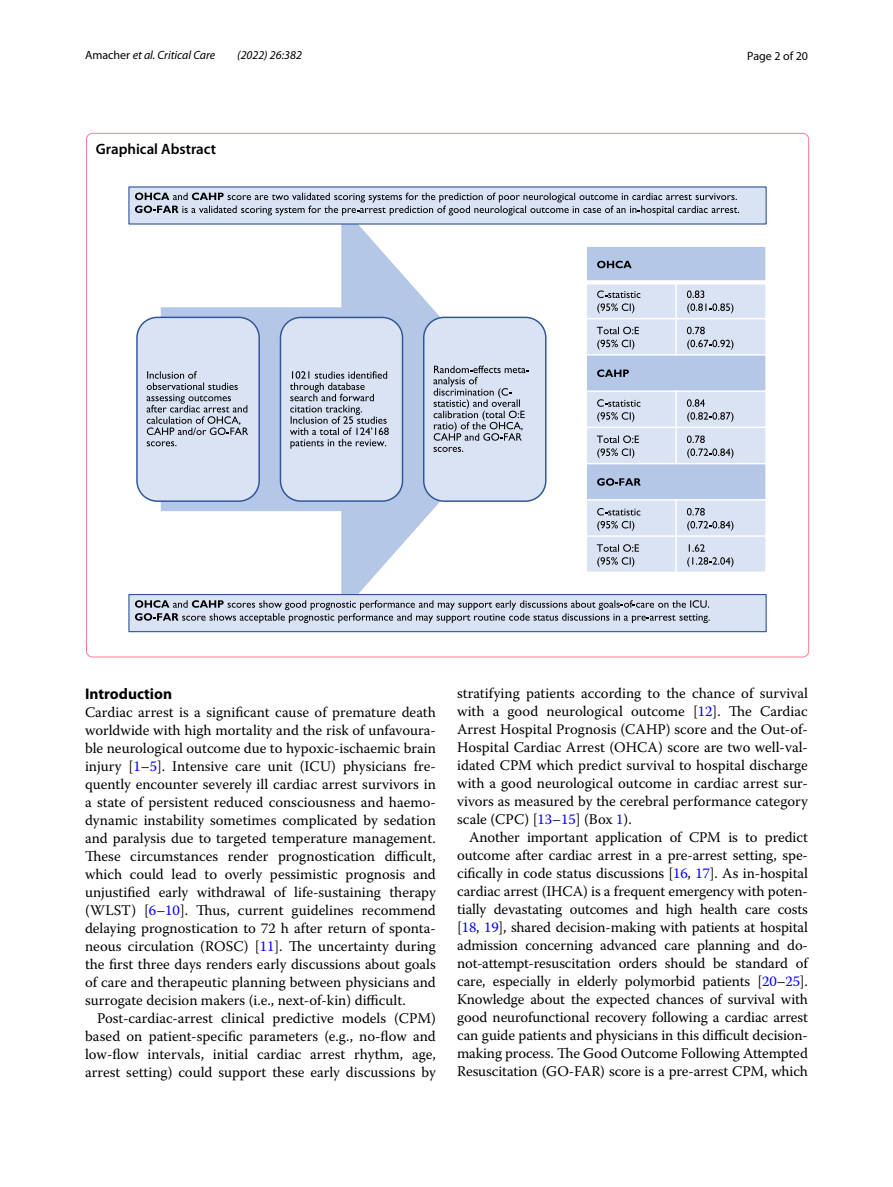
<style>
.page{position:relative;width:893px;height:1187px;background:#fff}
.page>*{position:absolute;margin:0;border:0;box-sizing:border-box;transform-origin:0 0}
.t1{font:700 15.45px "Myriad Pro";color:#000}
.t2{font:600 15px "Myriad Pro";color:#000}
.t3{font:14.7px/18px "Warnock Pro";color:#000;text-align:justify}
.t4{font:italic 12px "Myriad Pro";color:#000}
.t5{font:12px "Myriad Pro";color:#000}
.s1{font-style:normal}
.s2{color:#00f}
</style>
<div class="page">
<svg style="left:161px;top:224px;width:361px;height:370px"></svg>
<div style="left:137px;top:317px;width:122px;height:184px;background:#dae3f3;border-radius:20px"></div>
<div style="left:136px;top:316px;width:124px;height:186px;border:1px solid #2f5597;border-radius:20px"></div>
<svg style="left:147px;top:371px;width:101px;height:64px"></svg>
<svg style="left:147px;top:441px;width:30px;height:5px"></svg>
<div style="left:280px;top:317px;width:122px;height:184px;background:#dae3f3;border-radius:20px"></div>
<div style="left:280px;top:317px;width:123px;height:185px;border:1px solid #2f5597;border-radius:20px"></div>
<svg style="left:290px;top:371px;width:99px;height:77px"></svg>
<div style="left:424px;top:317px;width:122px;height:184px;background:#dae3f3;border-radius:20px"></div>
<div style="left:423px;top:316px;width:123px;height:186px;border:1px solid #2f5597;border-radius:20px"></div>
<svg style="left:433px;top:365px;width:96px;height:75px"></svg>
<svg style="left:434px;top:447px;width:29px;height:5px"></svg>
<div style="left:128px;top:186px;width:639px;height:38px;background:#dae3f3"></div>
<svg style="left:135px;top:192px;width:604px;height:23px"></svg>
<div style="left:586px;top:246px;width:180px;height:36px;background:#b4c7e7"></div>
<div style="left:586px;top:282px;width:90px;height:36px;background:#dae3f3"></div>
<div style="left:676px;top:282px;width:90px;height:36px;background:#dae3f3"></div>
<div style="left:586px;top:318px;width:90px;height:37px;background:#dae3f3"></div>
<div style="left:676px;top:318px;width:90px;height:37px;background:#dae3f3"></div>
<div style="left:586px;top:355px;width:180px;height:36px;background:#b4c7e7"></div>
<div style="left:586px;top:391px;width:90px;height:36px;background:#dae3f3"></div>
<div style="left:676px;top:391px;width:90px;height:36px;background:#dae3f3"></div>
<div style="left:586px;top:427px;width:90px;height:36px;background:#dae3f3"></div>
<div style="left:676px;top:427px;width:90px;height:36px;background:#dae3f3"></div>
<div style="left:586px;top:463px;width:180px;height:37px;background:#b4c7e7"></div>
<div style="left:586px;top:500px;width:90px;height:36px;background:#dae3f3"></div>
<div style="left:676px;top:500px;width:90px;height:36px;background:#dae3f3"></div>
<div style="left:586px;top:536px;width:90px;height:36px;background:#dae3f3"></div>
<div style="left:676px;top:536px;width:90px;height:36px;background:#dae3f3"></div>
<hr style="left:675px;top:280px;width:2px;height:75px;background:#fff">
<hr style="left:675px;top:390px;width:2px;height:74px;background:#fff">
<hr style="left:675px;top:499px;width:2px;height:74px;background:#fff">
<svg style="left:587px;top:280px;width:178px;height:4px"></svg>
<hr style="left:585px;top:318px;width:182px;height:1px;background:#fff">
<hr style="left:585px;top:354px;width:182px;height:1px;background:#fff">
<hr style="left:585px;top:390px;width:182px;height:2px;background:#fff">
<hr style="left:585px;top:426px;width:182px;height:2px;background:#fff">
<hr style="left:585px;top:463px;width:182px;height:1px;background:#fff">
<hr style="left:585px;top:499px;width:182px;height:1px;background:#fff">
<hr style="left:585px;top:535px;width:182px;height:1px;background:#fff">
<hr style="left:585px;top:245px;width:2px;height:328px;background:#fff">
<hr style="left:765px;top:245px;width:2px;height:328px;background:#fff">
<hr style="left:585px;top:245px;width:182px;height:2px;background:#fff">
<hr style="left:585px;top:571px;width:182px;height:2px;background:#fff">
<svg style="left:597px;top:261px;width:35px;height:7px"></svg>
<svg style="left:597px;top:290px;width:43px;height:23px"></svg>
<svg style="left:687px;top:290px;width:46px;height:23px"></svg>
<svg style="left:597px;top:327px;width:42px;height:22px"></svg>
<svg style="left:687px;top:327px;width:18px;height:7px"></svg>
<svg style="left:687px;top:340px;width:46px;height:9px"></svg>
<svg style="left:597px;top:369px;width:32px;height:8px"></svg>
<svg style="left:597px;top:399px;width:43px;height:23px"></svg>
<svg style="left:687px;top:399px;width:46px;height:23px"></svg>
<svg style="left:597px;top:435px;width:42px;height:23px"></svg>
<svg style="left:687px;top:435px;width:46px;height:23px"></svg>
<svg style="left:597px;top:478px;width:44px;height:7px"></svg>
<svg style="left:597px;top:508px;width:43px;height:7px"></svg>
<svg style="left:597px;top:521px;width:37px;height:10px"></svg>
<svg style="left:687px;top:508px;width:18px;height:7px"></svg>
<svg style="left:687px;top:521px;width:46px;height:10px"></svg>
<svg style="left:597px;top:544px;width:42px;height:7px"></svg>
<svg style="left:597px;top:557px;width:37px;height:10px"></svg>
<svg style="left:689px;top:544px;width:16px;height:7px"></svg>
<svg style="left:687px;top:557px;width:46px;height:10px"></svg>
<div style="left:128px;top:594px;width:639px;height:38px;background:#dae3f3;border:1px solid #2f5597"></div>
<svg style="left:135px;top:600px;width:575px;height:23px"></svg>
<p class="t4" style="left:85px;top:48px;width:132px"><span class="s1">Amacher</span> et al. Critical Care</p>
<p class="t4" style="left:237px;top:48px;width:66px">(2022) 26:382</p>
<p class="t5" style="left:747px;top:48px;width:62px">Page 2 of 20</p>
<p class="t2" style="left:96px;top:139px;width:122px">Graphical Abstract</p>
<p class="t1" style="left:85px;top:683px;width:89px">Introduction</p>
<p class="t3" style="left:85px;top:703px;width:352px">Cardiac arrest is a significant cause of premature death worldwide with high mortality and the risk of unfavoura&shy;ble neurological outcome due to hypoxic-ischaemic brain injury [<span class="s2">1</span>–<span class="s2">5</span>]. Intensive care unit (ICU) physicians fre&shy;quently encounter severely ill cardiac arrest survivors in a state of persistent reduced consciousness and haemo&shy;dynamic instability sometimes complicated by sedation and paralysis due to targeted temperature management.<br>These circumstances render prognostication difficult, which could lead to overly pessimistic prognosis and unjustified early withdrawal of life-sustaining therapy (WLST) [<span class="s2">6</span>–<span class="s2">10</span>]. Thus, current guidelines recommend delaying prognostication to 72 h after return of sponta&shy;neous circulation (ROSC) [<span class="s2">11</span>]. The uncertainty during the first three days renders early discussions about goals of care and therapeutic planning between physicians and surrogate decision makers (i.e., next-of-kin) difficult.</p>
<p class="t3" style="left:85px;top:1008px;width:352px;text-indent:12px">Post-cardiac-arrest clinical predictive models (CPM) based on patient-specific parameters (e.g., no-flow and low-flow intervals, initial cardiac arrest rhythm, age, arrest setting) could support these early discussions by</p>
<p class="t3" style="left:457px;top:684px;width:352px">stratifying patients according to the chance of survival with a good neurological outcome [<span class="s2">12</span>]. The Cardiac Arrest Hospital Prognosis (CAHP) score and the Out-of-Hospital Cardiac Arrest (OHCA) score are two well-val&shy;idated CPM which predict survival to hospital discharge with a good neurological outcome in cardiac arrest sur&shy;vivors as measured by the cerebral performance category scale (CPC) [<span class="s2">13</span>–<span class="s2">15</span>] (Box <span class="s2">1</span>).</p>
<p class="t3" style="left:457px;top:828px;width:352px;text-indent:12px">Another important application of CPM is to predict outcome after cardiac arrest in a pre-arrest setting, spe&shy;cifically in code status discussions [<span class="s2">16</span>, <span class="s2">17</span>]. As in-hospital cardiac arrest (IHCA) is a frequent emergency with poten&shy;tially devastating outcomes and high health care costs [<span class="s2">18</span>, <span class="s2">19</span>], shared decision-making with patients at hospital admission concerning advanced care planning and do&shy;not-attempt-resuscitation orders should be standard of care, especially in elderly polymorbid patients [<span class="s2">20</span>–<span class="s2">25</span>].<br>Knowledge about the expected chances of survival with good neurofunctional recovery following a cardiac arrest can guide patients and physicians in this difficult decision&shy;making process. The Good Outcome Following Attempted Resuscitation (GO-FAR) score is a pre-arrest CPM, which</p>
</div>
